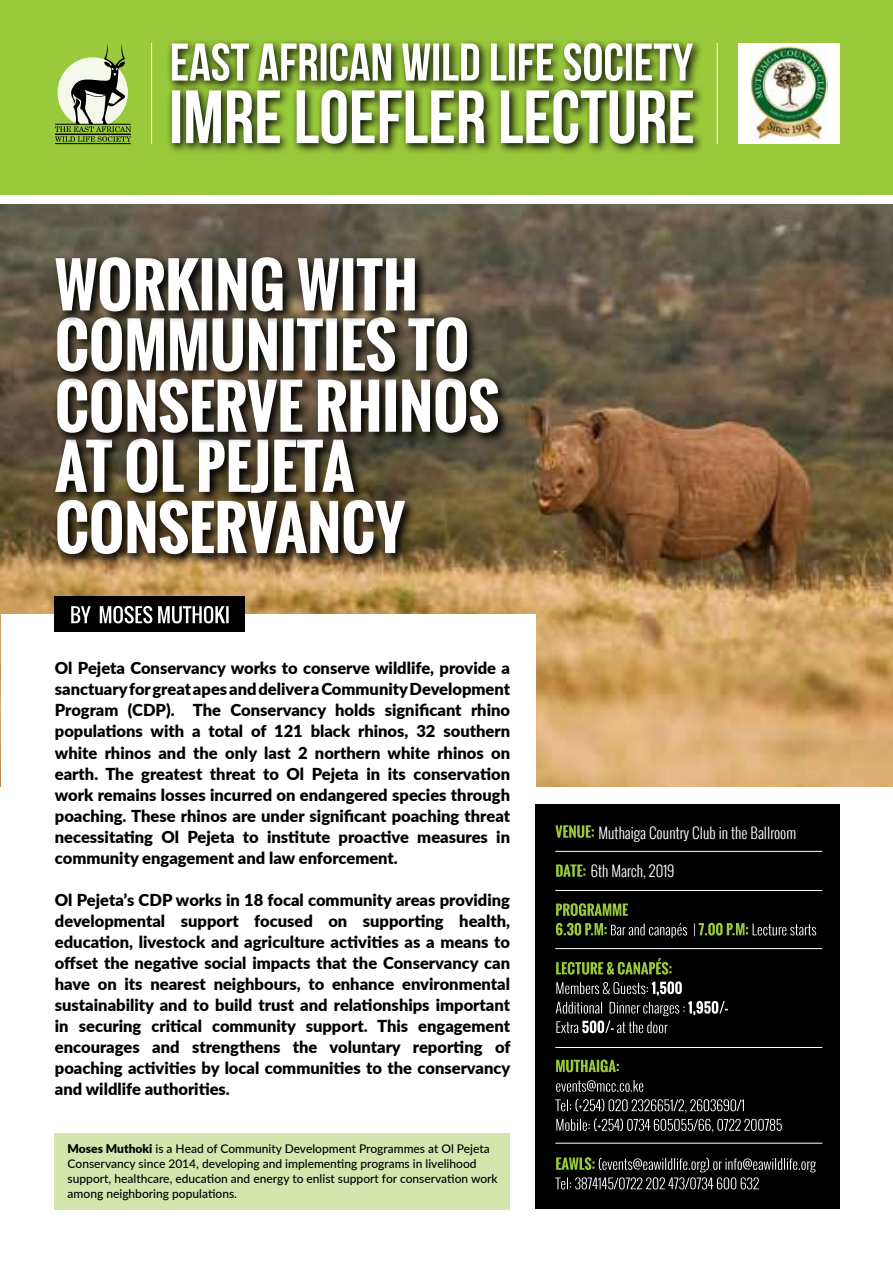
<style>
.page{position:relative;width:893px;height:1263px;background:#fff}
.page>*{position:absolute;margin:0;border:0;box-sizing:border-box;transform-origin:0 0}
.t1{font:900 16.5px/21px "Lato";color:#000;text-align:justify}
.t2{font:300 15px "Oswald";color:#fff}
.t3{font:500 12px/15px "Lato";color:#000}
.s1{font-weight:900}
</style>
<div class="page">
<img style="left:1px;top:204px;width:892px;height:583px">
<div style="left:1px;top:615px;width:535px;height:421px;background:#fff"></div>
<div style="left:55px;top:596px;width:190px;height:35px;background:#000"></div>
<div style="left:55px;top:1133px;width:455px;height:76px;background:#d4e6ae"></div>
<div style="left:536px;top:804px;width:304px;height:405px;background:#000"></div>
<svg style="left:555px;top:1157px;width:261px;height:32px"></svg>
<svg style="left:555px;top:1099px;width:227px;height:33px"></svg>
<svg style="left:556px;top:1080px;width:87px;height:12px"></svg>
<svg style="left:556px;top:1059px;width:63px;height:13px"></svg>
<svg style="left:556px;top:981px;width:172px;height:52px"></svg>
<svg style="left:556px;top:958px;width:115px;height:17px"></svg>
<svg style="left:556px;top:923px;width:260px;height:15px"></svg>
<svg style="left:556px;top:903px;width:72px;height:13px"></svg>
<svg style="left:556px;top:864px;width:29px;height:13px"></svg>
<svg style="left:555px;top:825px;width:39px;height:13px"></svg>
<hr style="left:555px;top:851px;width:267px;height:1px;background:#fff">
<hr style="left:555px;top:890px;width:267px;height:1px;background:#fff">
<hr style="left:555px;top:1047px;width:267px;height:1px;background:#fff">
<hr style="left:555px;top:948px;width:267px;height:1px;background:#fff">
<hr style="left:555px;top:1143px;width:267px;height:1px;background:#fff">
<svg style="left:54px;top:497px;width:363px;height:70px;background:#7e623a"></svg>
<svg style="left:57px;top:500px;width:348px;height:54px"></svg>
<svg style="left:52px;top:435px;width:314px;height:71px"></svg>
<svg style="left:55px;top:445px;width:299px;height:48px"></svg>
<svg style="left:54px;top:375px;width:456px;height:70px;background:#5d574b"></svg>
<svg style="left:57px;top:378px;width:441px;height:55px"></svg>
<svg style="left:54px;top:314px;width:426px;height:70px;background:#706758"></svg>
<svg style="left:57px;top:317px;width:410px;height:55px"></svg>
<svg style="left:52px;top:254px;width:376px;height:70px;background:#746e5f"></svg>
<svg style="left:55px;top:257px;width:360px;height:54px"></svg>
<svg style="left:71px;top:606px;width:158px;height:17px"></svg>
<div style="left:1px;top:0;width:892px;height:195px;background:#99ca3c"></div>
<svg style="left:168px;top:92px;width:534px;height:61px"></svg>
<svg style="left:172px;top:92px;width:521px;height:52px;background:#afbf90"></svg>
<svg style="left:168px;top:40px;width:533px;height:52px"></svg>
<svg style="left:172px;top:43px;width:521px;height:38px;background:#abbb8c"></svg>
<svg style="left:55px;top:43px;width:76px;height:99px"></svg>
<hr style="left:55px;top:124px;width:76px;height:1px;background:#000">
<hr style="left:55px;top:134px;width:76px;height:1px;background:#000">
<hr style="left:55px;top:143px;width:76px;height:1px;background:#000">
<hr style="left:151px;top:43px;width:1px;height:101px;background:#fff">
<hr style="left:717px;top:43px;width:1px;height:101px;background:#fff">
<div style="left:738px;top:43px;width:102px;height:101px;background:#fff"></div>
<img style="left:750px;top:47px;width:78px;height:93px">
<p class="t1" style="left:55px;top:657px;width:457px">Ol Pejeta Conservancy works to conserve wildlife, provide a sanctuary for great apes and deliver a Community Development Program (CDP). The Conservancy holds significant rhino populations with a total of 121 black rhinos, 32 southern white rhinos and the only last 2 northern white rhinos on earth. The greatest threat to Ol Pejeta in its conservation work remains losses incurred on endangered species through poaching. These rhinos are under significant poaching threat necessitating Ol Pejeta to institute proactive measures in community engagement and law enforcement.</p>
<p class="t1" style="left:55px;top:888px;width:457px">Ol Pejeta’s CDP works in 18 focal community areas providing developmental support focused on supporting health, education, livestock and agriculture activities as a means to offset the negative social impacts that the Conservancy can have on its nearest neighbours, to enhance environmental sustainability and to build trust and relationships important in securing critical community support. This engagement encourages and strengthens the voluntary reporting of poaching activities by local communities to the conservancy and wildlife authorities.</p>
<p class="t3" style="left:68px;top:1140px;width:432px"><span class="s1">Moses Muthoki</span> is a Head of Community Development Programmes at Ol Pejeta Conservancy since 2014, developing and implementing programs in livelihood support, healthcare, education and energy to enlist support for conservation work among neighboring populations.</p>
<p class="t2" style="left:598px;top:821px;width:199px">Muthaiga Country Club in the Ballroom</p>
<p class="t2" style="left:591px;top:860px;width:85px">6th March, 2019</p>
</div>
